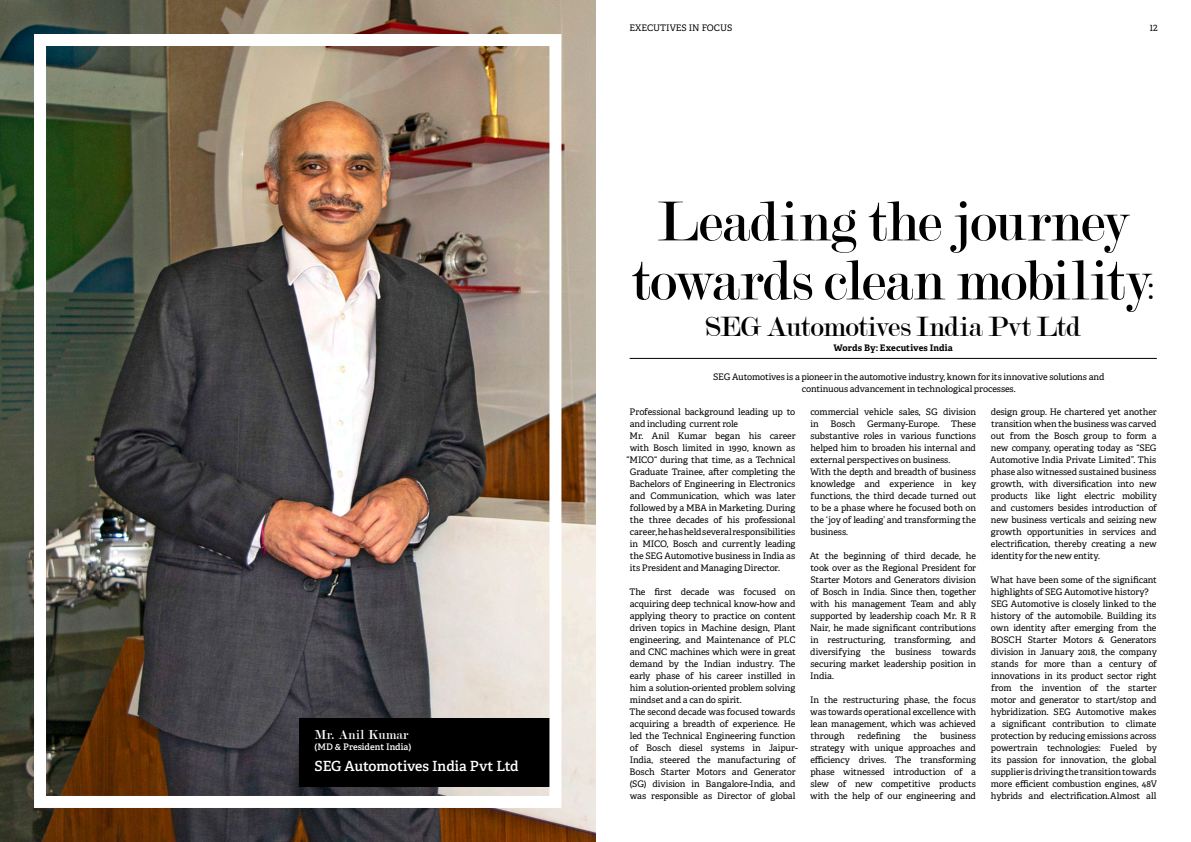
<style>
.page{position:relative;width:1191px;height:842px;background:#fff}
.page>*{position:absolute;margin:0;border:0;box-sizing:border-box;transform-origin:0 0}
.t1{font:60px/59px "Modern";letter-spacing:-.005em;color:#000;text-align:center}
.t2{font:30px "Modern";letter-spacing:-.01em;color:#000}
.t3{font:600 14px "Adelle";color:#fff}
.t4{font:14px "Modern";color:#fff}
.t5{font:9px/12px "Adelle";letter-spacing:-.01em;color:#000;text-align:justify}
.t6{font:700 9px "Adelle";letter-spacing:.01em;color:#000}
.t7{font:600 9px "Adelle";color:#fff}
.s1{font-size:30px}
</style>
<div class="page">
<img style="left:0;top:0;width:595px;height:842px">
<div style="left:299px;top:719px;width:251px;height:68px;background:#000"></div>
<hr style="left:629px;top:358px;width:527px;height:1px;background:#000">
<p class="t4" style="left:314px;top:727px;width:95px">Mr. Anil Kumar</p>
<p class="t7" style="left:314px;top:741px;width:98px">(MD &amp; President India)</p>
<p class="t3" style="left:314px;top:757px;width:206px">SEG Automotives India Pvt Ltd</p>
<p class="t5" style="left:629px;top:22px;width:104px">EXECUTIVES IN FOCUS</p>
<p class="t5" style="left:1149px;top:22px;width:9px">12</p>
<p class="t1" style="left:631px;top:193px;width:525px">Leading the journey towards clean mobility<span class="s1">:</span></p>
<p class="t2" style="left:705px;top:312px;width:377px">SEG Automotives India Pvt Ltd</p>
<p class="t6" style="left:833px;top:342px;width:121px">Words By: Executives India</p>
<p class="t5" style="left:713px;top:370px;width:393px;text-align:center">SEG Automotives is a pioneer in the automotive industry, known for its innovative solutions and continuous advancement in technological processes.</p>
<p class="t5" style="left:629px;top:406px;width:167px">Professional background leading up to and including current role</p>
<p class="t5" style="left:629px;top:430px;width:167px">Mr. Anil Kumar began his career</p>
<p class="t5" style="left:629px;top:442px;width:167px">with Bosch limited in 1990, known as</p>
<p class="t5" style="left:626px;top:454px;width:170px">“MICO“ during that time, as a Technical</p>
<p class="t5" style="left:630px;top:466px;width:167px">Graduate Trainee, after completing the</p>
<p class="t5" style="left:629px;top:478px;width:167px">Bachelors of Engineering in Electronics</p>
<p class="t5" style="left:630px;top:490px;width:167px">and Communication, which was later</p>
<p class="t5" style="left:630px;top:502px;width:167px">followed by a MBA in Marketing. During</p>
<p class="t5" style="left:630px;top:514px;width:167px">the three decades of his professional</p>
<p class="t5" style="left:630px;top:526px;width:167px">career, he has held several responsibilities</p>
<p class="t5" style="left:630px;top:538px;width:167px">in MICO, Bosch and currently leading</p>
<p class="t5" style="left:630px;top:550px;width:167px">the SEG Automotive business in India as</p>
<p class="t5" style="left:630px;top:562px;width:152px">its President and Managing Director.</p>
<p class="t5" style="left:629px;top:586px;width:168px">The first decade was focused on acquiring deep technical know-how and applying theory to practice on content driven topics in Machine design, Plant engineering, and Maintenance of PLC and CNC machines which were in great demand by the Indian industry. The early phase of his career instilled in him a solution-oriented problem solving mindset and a can do spirit.</p>
<p class="t5" style="left:629px;top:706px;width:170px;text-align:left">The second decade was focused towards acquiring a breadth of experience. He led the Technical Engineering function of Bosch diesel systems in Jaipur-India, steered the manufacturing of Bosch Starter Motors and Generator (SG) division in Bangalore-India, and was responsible as Director of global</p>
<p class="t5" style="left:810px;top:406px;width:167px">commercial vehicle sales, SG division in</p>
<p class="t5" style="left:810px;top:418px;width:167px;text-indent:141px">These substantive roles in various functions helped him to broaden his internal and external perspectives on business.</p>
<p class="t5" style="left:810px;top:466px;width:168px">With the depth and breadth of business knowledge and experience in key functions, the third decade turned out to be a phase where he focused both on the ‘joy of leading’ and transforming the business.</p>
<p class="t5" style="left:809px;top:550px;width:168px">At the beginning of third decade, he took over as the Regional President for Starter Motors and Generators division of Bosch in India. Since then, together with his management Team and ably supported by leadership coach Mr. R R Nair, he made significant contributions in restructuring, transforming, and diversifying the business towards securing market leadership position in India.</p>
<p class="t5" style="left:810px;top:694px;width:167px">In the restructuring phase, the focus was towards operational excellence with lean management, which was achieved through</p>
<p class="t5" style="left:830px;top:418px;width:27px">Bosch</p>
<p class="t5" style="left:867px;top:418px;width:74px">Germany-Europe.</p>
<p class="t5" style="left:857px;top:730px;width:44px">redefining</p>
<p class="t5" style="left:913px;top:730px;width:15px">the</p>
<p class="t5" style="left:810px;top:730px;width:167px;text-indent:130px">business strategy with unique approaches and efficiency drives. The transforming phase witnessed introduction of a slew of new competitive products with the help of our engineering and</p>
<p class="t5" style="left:990px;top:406px;width:168px">design group. He chartered yet another transition when the business was carved out from the Bosch group to form a new company, operating today as “SEG Automotive India Private Limited”. This phase also witnessed sustained business growth, with diversification into new products like light electric mobility and customers besides introduction of new business verticals and seizing new growth opportunities in services and electrification, thereby creating a new identity for the new entity.</p>
<p class="t5" style="left:990px;top:574px;width:168px">What have been some of the significant highlights of SEG Automotive history?</p>
<p class="t5" style="left:990px;top:598px;width:168px">SEG Automotive is closely linked to the history of the automobile. Building its own identity after emerging from the BOSCH Starter Motors &amp; Generators division in January 2018, the company stands for more than a century of innovations in its product sector right from the invention of the starter motor and generator to start/stop and hybridization. SEG Automotive makes a significant contribution to climate protection by reducing emissions across powertrain technologies: Fueled by its passion for innovation, the global supplier is driving the transition towards more efficient combustion engines, 48V hybrids and electrification.Almost all</p>
</div>
